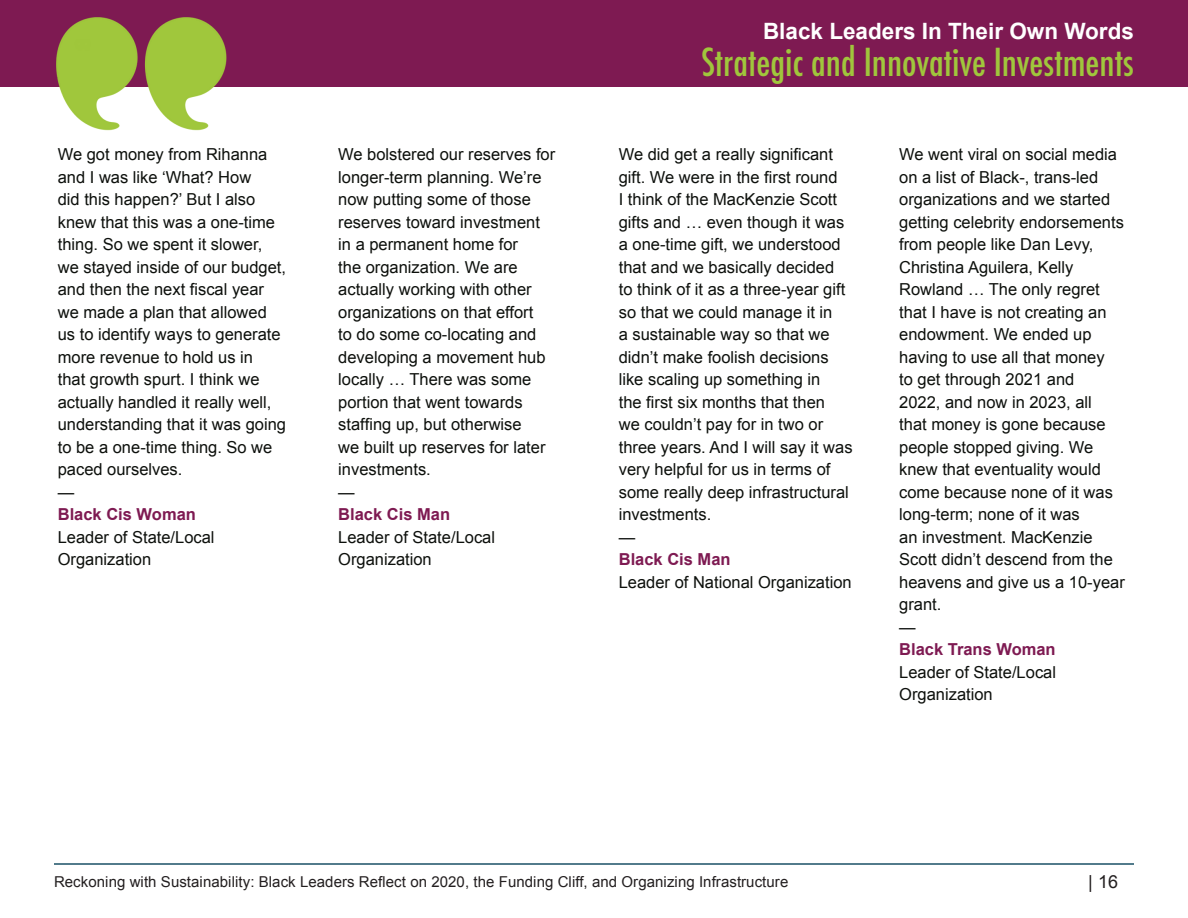
<style>
.page{position:relative;width:1188px;height:918px;background:#fff}
.page>*{position:absolute;margin:0;border:0;box-sizing:border-box;transform-origin:0 0}
.t1{font:500 condensed 37.5px "Futura";color:#a0c63c}
.t2{font:700 22.5px "Arial";color:#fff}
.t3{font:18px "Arial";color:#231f20}
.t4{font:16.5px/22.5px "Arial";color:#0d100c}
.t5{font:700 16.5px "Arial";color:#7e1a52}
.t6{font:15px "Arial";letter-spacing:.005em;color:#231f20}
</style>
<div class="page">
<hr style="left:54px;top:863px;width:1080px;height:2px;background:#1a5166">
<div style="left:0;top:0;width:1188px;height:86px;background:#7e1a52"></div>
<img style="left:54px;top:17px;width:173px;height:114px">
<p class="t4" style="left:58px;top:144px;width:230px">We got money from Rihanna and I was like ‘What? How<br>did this happen?’ But I also knew that this was a one-time thing. So we spent it slower, we stayed inside of our budget, and then the next fiscal year we made a plan that allowed us to identify ways to generate more revenue to hold us in<br>that growth spurt. I think we actually handled it really well, understanding that it was going to be a one-time thing. So we paced ourselves.</p>
<p class="t4" style="left:58px;top:481px;width:18px">—</p>
<p class="t5" style="left:58px;top:504px;width:140px">Black Cis Woman</p>
<p class="t4" style="left:58px;top:526px;width:158px">Leader of State/Local<br>Organization</p>
<p class="t4" style="left:338px;top:144px;width:219px">We bolstered our reserves for longer-term planning. We’re now putting some of those reserves toward investment in a permanent home for<br>the organization. We are actually working with other organizations on that effort<br>to do some co-locating and developing a movement hub locally … There was some portion that went towards staffing up, but otherwise<br>we built up reserves for later investments.</p>
<p class="t4" style="left:338px;top:481px;width:18px">—</p>
<p class="t5" style="left:338px;top:504px;width:113px">Black Cis Man</p>
<p class="t4" style="left:338px;top:526px;width:158px">Leader of State/Local<br>Organization</p>
<p class="t2" style="left:763px;top:16px;width:372px">Black Leaders In Their Own Words</p>
<p class="t1" style="left:701px;top:38px;width:434px">Strategic and Innovative Investments</p>
<p class="t4" style="left:619px;top:144px;width:235px">We did get a really significant gift. We were in the first round<br>I think of the MacKenzie Scott gifts and … even though it was a one-time gift, we understood that and we basically decided<br>to think of it as a three-year gift so that we could manage it in<br>a sustainable way so that we didn’t make foolish decisions like scaling up something in<br>the first six months that then<br>we couldn’t pay for in two or three years. And I will say it was very helpful for us in terms of some really deep infrastructural investments.</p>
<p class="t4" style="left:619px;top:526px;width:18px">—</p>
<p class="t5" style="left:619px;top:549px;width:113px">Black Cis Man</p>
<p class="t4" style="left:619px;top:571px;width:234px">Leader of National Organization</p>
<p class="t4" style="left:899px;top:144px;width:227px">We went viral on social media on a list of Black-, trans-led organizations and we started getting celebrity endorsements from people like Dan Levy,<br>Christina Aguilera, Kelly<br>Rowland … The only regret that I have is not creating an endowment. We ended up having to use all that money<br>to get through 2021 and<br>2022, and now in 2023, all<br>that money is gone because people stopped giving. We knew that eventuality would come because none of it was long-term; none of it was<br>an investment. MacKenzie<br>Scott didn’t descend from the heavens and give us a 10-year grant.</p>
<p class="t4" style="left:899px;top:616px;width:18px">—</p>
<p class="t5" style="left:899px;top:639px;width:158px">Black Trans Woman</p>
<p class="t4" style="left:899px;top:661px;width:158px">Leader of State/Local<br>Organization</p>
<p class="t6" style="left:54px;top:872px;width:736px">Reckoning with Sustainability: Black Leaders Reflect on 2020, the Funding Cliff, and Organizing Infrastructure</p>
<p class="t3" style="left:1088px;top:870px;width:31px">| 16</p>
</div>
